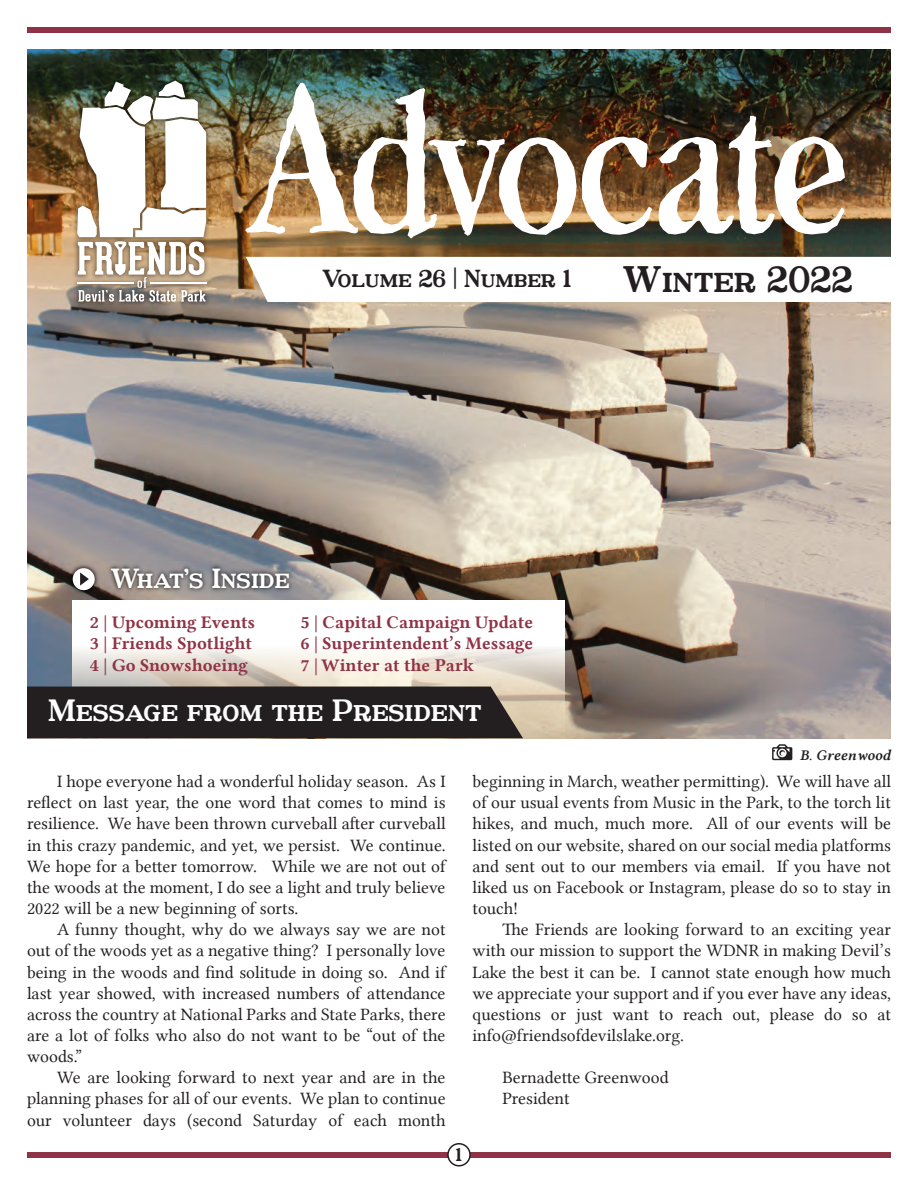
<style>
.page{position:relative;width:918px;height:1188px;background:#fff}
.page>*{position:absolute;margin:0;border:0;box-sizing:border-box;transform-origin:0 0}
.t1{font:36px "Postamt";color:#231f20}
.t2{font:30px "Postamt";color:#fff}
.t3{font:27px "Postamt";color:#fff}
.t4{font:24px "Postamt";color:#231f20}
.t5{font:18px/21.6px "Lin Libertine B";color:#903346}
.t6{font:18px "Postamt";color:#231f20}
.t7{font:17.7px/21.1px "Lin Libertine";color:#231f20;text-align:justify}
.t8{font:15px "Lin Libertine ZI";color:#231f20}
</style>
<div class="page">
<img style="left:27px;top:582px;width:864px;height:156px">
<img style="left:27px;top:49px;width:864px;height:533px">
<svg style="left:772px;top:744px;width:20px;height:16px"></svg>
<svg style="left:73px;top:600px;width:491px;height:138px"></svg>
<img style="left:66px;top:562px;width:36px;height:35px">
<div style="left:73px;top:568px;width:22px;height:22px;background:#fff;border-radius:50%"></div>
<svg style="left:80px;top:573px;width:9px;height:13px"></svg>
<img style="left:104px;top:562px;width:193px;height:39px">
<div style="left:27px;top:687px;width:496px;height:51px;background:#231f20"></div>
<img style="left:245px;top:83px;width:407px;height:156px">
<img style="left:659px;top:116px;width:186px;height:119px">
<svg style="left:246px;top:257px;width:645px;height:45px"></svg>
<img style="left:70px;top:73px;width:144px;height:237px">
<hr style="left:150px;top:282px;width:57px;height:2px;background:#fff">
<img style="left:77px;top:81px;width:129px;height:221px">
<div style="left:27px;top:1152px;width:864px;height:6px;background:#903346"></div>
<div style="left:27px;top:27px;width:864px;height:6px;background:#903346"></div>
<div style="left:448px;top:1144px;width:22px;height:22px;background:#fff;border-radius:50%"></div>
<div style="left:447px;top:1143px;width:24px;height:24px;border:2px solid #231f20;border-radius:50%"></div>
<h3 class="t4" style="left:322px;top:264px;width:251px">Volume 26 | Number 1</h3>
<h1 class="t1" style="left:623px;top:257px;width:232px">Winter 2022</h1>
<h3 class="t3" style="left:110px;top:561px;width:181px">What’s Inside</h3>
<p class="t5" style="left:90px;top:611px;width:167px">2 | Upcoming Events<br>3 | Friends Spotlight<br>4 | Go Snowshoeing</p>
<p class="t5" style="left:300px;top:611px;width:234px;text-align:justify">5 | Capital Campaign Update 6 | Superintendent’s Message 7 | Winter at the Park</p>
<h2 class="t2" style="left:48px;top:692px;width:435px">Message from the President</h2>
<p class="t8" style="left:800px;top:747px;width:92px">B. Greenwood</p>
<p class="t7" style="left:27px;top:771px;width:420px;text-indent:30px">I hope everyone had a wonderful holiday season. As I reflect on last year, the one word that comes to mind is resilience. We have been thrown curveball after curveball in this crazy pandemic, and yet, we persist. We continue.<br>We hope for a better tomorrow. While we are not out of the woods at the moment, I do see a light and truly believe 2022 will be a new beginning of sorts.</p>
<p class="t7" style="left:27px;top:919px;width:420px;text-indent:30px">A funny thought, why do we always say we are not out of the woods yet as a negative thing? I personally love being in the woods and find solitude in doing so. And if last year showed, with increased numbers of attendance across the country at National Parks and State Parks, there are a lot of folks who also do not want to be “out of the woods.”</p>
<p class="t7" style="left:27px;top:1067px;width:420px;text-indent:30px">We are looking forward to next year and are in the planning phases for all of our events. We plan to continue our volunteer days (second Saturday of each month</p>
<p class="t6" style="left:456px;top:1143px;width:8px">1</p>
<p class="t7" style="left:473px;top:771px;width:420px">beginning in March, weather permitting). We will have all of our usual events from Music in the Park, to the torch lit hikes, and much, much more. All of our events will be listed on our website, shared on our social media platforms and sent out to our members via email. If you have not liked us on Facebook or Instagram, please do so to stay in touch!</p>
<p class="t7" style="left:473px;top:919px;width:420px;text-indent:30px">The Friends are looking forward to an exciting year with our mission to support the WDNR in making Devil’s Lake the best it can be. I cannot state enough how much we appreciate your support and if you ever have any ideas, questions or just want to reach out, please do so at info@friendsofdevilslake.org.</p>
<p class="t7" style="left:503px;top:1067px;width:168px">Bernadette Greenwood<br>President</p>
</div>
